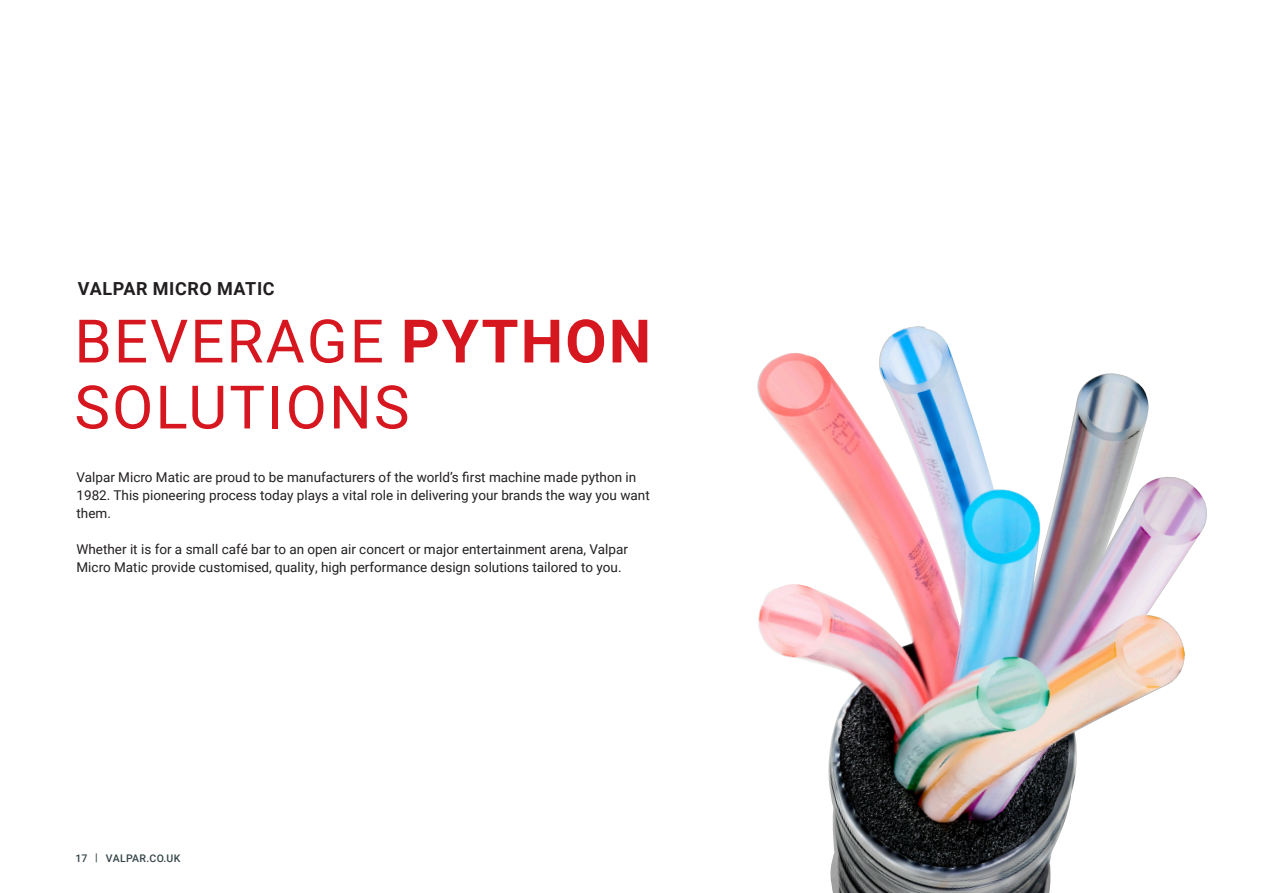
<style>
.page{position:relative;width:1263px;height:893px;background:#fff}
.page>*{position:absolute;margin:0;border:0;box-sizing:border-box;transform-origin:0 0}
.Front_page__Headline{font:60px/66px "Roboto";letter-spacing:.035em;color:#d7171f}
.Front_page__Subheade{font:700 18px "Roboto";letter-spacing:.035em;color:#231f20}
.Copy__Body{font:13.5px/18px "Roboto";color:#231f20}
.t1{font:500 10.5px "Roboto";letter-spacing:.035em;color:#354548}
.s1{font-weight:700}
</style>
<div class="page">
<img style="left:757px;top:326px;width:450px;height:567px">
<p class="Front_page__Subheade" style="left:78px;top:276px;width:198px">VALPAR MICRO MATIC</p>
<p class="Front_page__Headline" style="left:74px;top:306px;width:578px">BEVERAGE <span class="s1">PYTHON<br></span>SOLUTIONS</p>
<p class="Copy__Body" style="left:77px;top:468px;width:575px">Valpar Micro Matic are proud to be manufacturers of the world’s first machine made python in<br>1982. This pioneering process today plays a vital role in delivering your brands the way you want them.</p>
<p class="Copy__Body" style="left:77px;top:540px;width:553px">Whether it is for a small café bar to an open air concert or major entertainment arena, Valpar<br>Micro Matic provide customised, quality, high performance design solutions tailored to you.</p>
<p class="t1" style="left:75px;top:851px;width:106px">17 | VALPAR.CO.UK</p>
</div>
